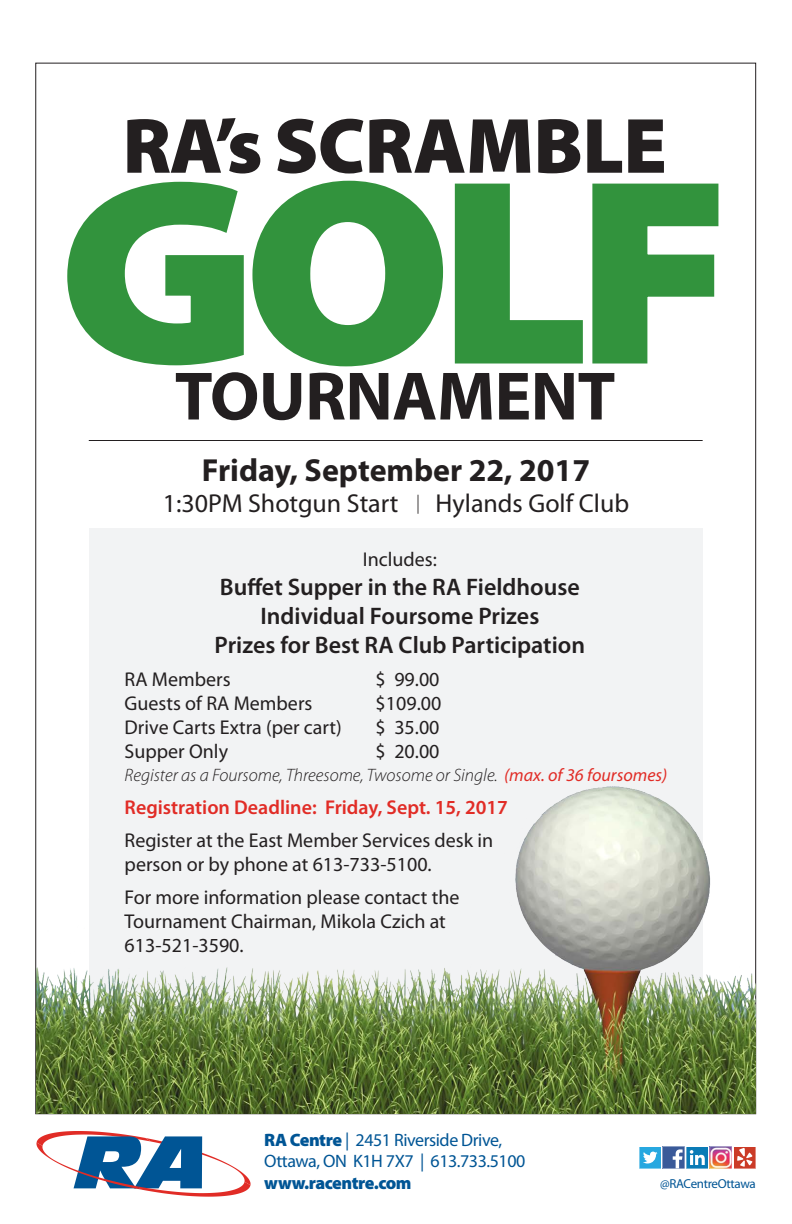
<style>
.page{position:relative;width:792px;height:1224px;background:#fff}
.page>*{position:absolute;margin:0;border:0;box-sizing:border-box;transform-origin:0 0}
.t1{font:900 261px "Myriad Pro";color:#32933d;scale:1.08 1}
.t2{font:900 79px "Myriad Pro";letter-spacing:-.01em;color:#231f20}
.t3{font:700 69px "Myriad Pro";letter-spacing:-.01em;color:#231f20}
.t4{font:700 32px "Myriad Pro";color:#231f20}
.t5{font:26px "Myriad Pro";color:#231f20}
.t6{font:600 24px "Myriad Pro";color:#231f20}
.t7{font:20px/24px "Myriad Pro";color:#231f20}
.t8{font:600 20px "Myriad Pro";color:#e12c26}
.t9{font:18px/21.6px "Myriad Pro";letter-spacing:-.025em;color:#005595}
.t10{font:italic 300 18px "Myriad Pro";color:#231f20}
.t11{font:13px "Myriad Pro";letter-spacing:-.025em;color:#005595}
.s1{font-weight:300;font-size:19px}
.s2{font-weight:400;color:#e12c26}
.s3{font-weight:900}
</style>
<div class="page">
<svg style="left:36px;top:1131px;width:215px;height:66px"></svg>
<svg style="left:67px;top:180px;width:377px;height:187px"></svg>
<svg style="left:454px;top:183px;width:265px;height:181px"></svg>
<img style="left:36px;top:378px;width:720px;height:736px">
<svg style="left:639px;top:1146px;width:117px;height:23px"></svg>
<hr style="left:89px;top:440px;width:614px;height:1px;background:#231f20">
<p class="t2" style="left:122px;top:101px;width:546px">RA’s SCRAMBLE</p>
<p class="t1" style="left:60px;top:125px;width:623px">GOLF</p>
<p class="t3" style="left:175px;top:358px;width:442px">TOURNAMENT</p>
<p class="t4" style="left:202px;top:452px;width:390px">Friday, September 22, 2017</p>
<p class="t5" style="left:163px;top:489px;width:468px">1:30PM Shotgun Start <span class="s1">|</span> Hylands Golf Club</p>
<p class="t7" style="left:363px;top:548px;width:76px">Includes:</p>
<p class="t6" style="left:220px;top:572px;width:361px">Buffet Supper in the RA Fieldhouse</p>
<p class="t6" style="left:260px;top:601px;width:280px">Individual Foursome Prizes</p>
<p class="t6" style="left:215px;top:629px;width:372px">Prizes for Best RA Club Participation</p>
<p class="t7" style="left:125px;top:667px;width:108px">RA Members</p>
<p class="t7" style="left:376px;top:667px;width:65px">$ 99.00</p>
<p class="t7" style="left:125px;top:691px;width:189px">Guests of RA Members</p>
<p class="t7" style="left:376px;top:691px;width:67px">$109.00</p>
<p class="t7" style="left:125px;top:715px;width:219px">Drive Carts Extra (per cart)</p>
<p class="t7" style="left:376px;top:715px;width:65px">$ 35.00</p>
<p class="t7" style="left:125px;top:739px;width:105px">Supper Only</p>
<p class="t7" style="left:376px;top:739px;width:65px">$ 20.00</p>
<p class="t10" style="left:125px;top:766px;width:544px">Register as a Foursome, Threesome, Twosome or Single. <span class="s2">(max. of 36 foursomes)</span></p>
<p class="t8" style="left:125px;top:795px;width:385px">Registration Deadline: Friday, Sept. 15, 2017</p>
<p class="t7" style="left:125px;top:829px;width:370px">Register at the East Member Services desk in person or by phone at 613-733-5100.</p>
<p class="t7" style="left:125px;top:886px;width:336px">For more information please contact the<br>Tournament Chairman, Mikola Czich at<br>613-521-3590.</p>
<p class="t9" style="left:264px;top:1129px;width:263px"><span class="s3">RA Centre</span> | 2451 Riverside Drive,<br>Ottawa, ON K1H 7X7 | 613.733.5100 <span class="s3">www.racentre.com</span></p>
<p class="t11" style="left:660px;top:1176px;width:97px">@RACentreOttawa</p>
</div>
